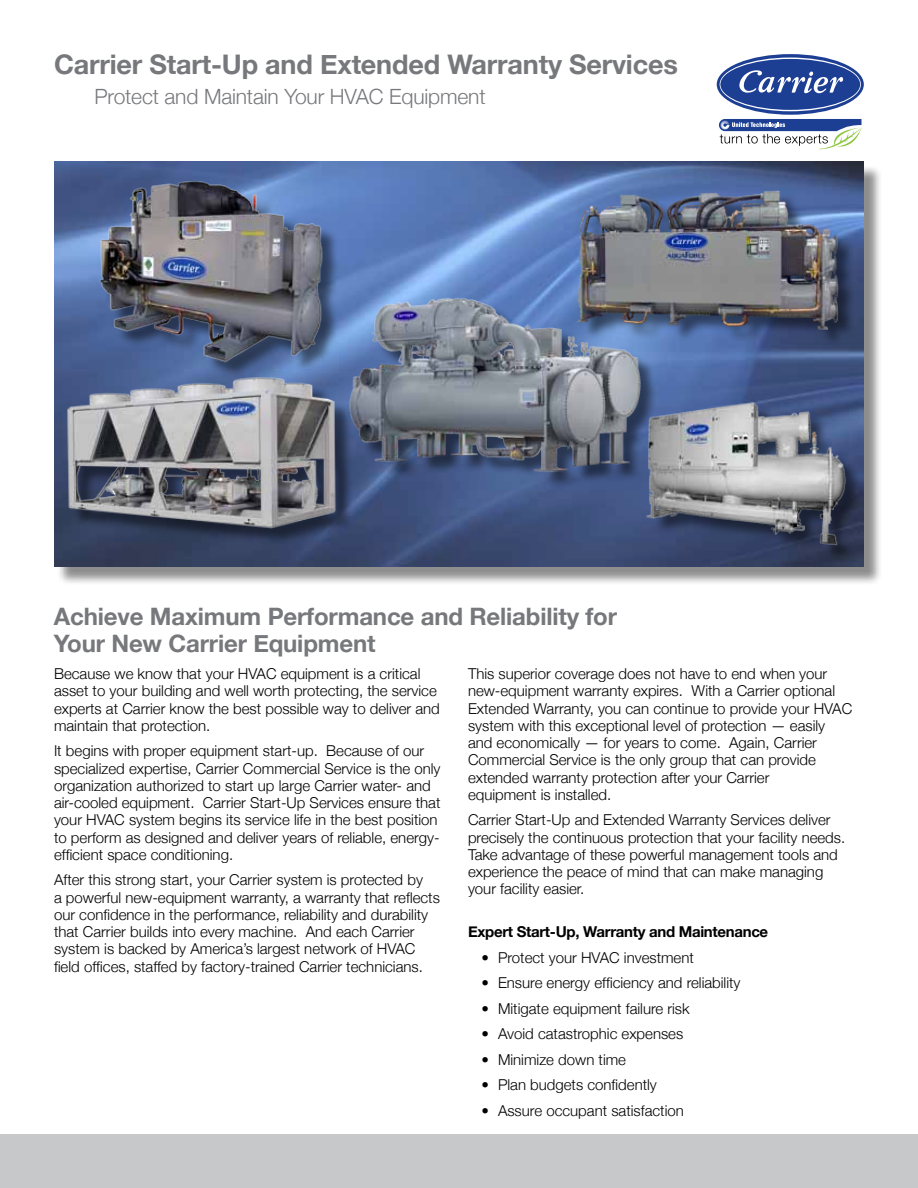
<style>
.page{position:relative;width:918px;height:1188px;background:#fff}
.page>*{position:absolute;margin:0;border:0;box-sizing:border-box;transform-origin:0 0}
.t1{font:700 27px "Helvetica Neue";letter-spacing:-.005em;color:#77787b}
.t2{font:700 24px/27px "Helvetica Neue";letter-spacing:-.005em;color:#77787b}
.t3{font:300 21px "Helvetica Neue";letter-spacing:-.005em;color:#77787b}
.t4{font:300 15px/17.2px "Helvetica Neue";color:#000}
.t5{font:700 15px "Helvetica Neue";letter-spacing:-.02em;color:#000}
</style>
<div class="page">
<div style="left:0;top:1134px;width:918px;height:54px;background:#c7c8ca"></div>
<svg style="left:719px;top:119px;width:143px;height:30px"></svg>
<svg style="left:717px;top:54px;width:147px;height:61px"></svg>
<svg style="left:720px;top:58px;width:141px;height:53px"></svg>
<div style="left:720px;top:59px;width:140px;height:51px;background:#1c3f94;border-radius:50%"></div>
<svg style="left:739px;top:70px;width:104px;height:23px"></svg>
<div style="left:56px;top:164px;width:826px;height:421px;background:#000;opacity:.5"></div>
<img style="left:54px;top:162px;width:810px;height:405px">
<img style="left:340px;top:272px;width:316px;height:223px">
<div style="left:650px;top:406px;width:213px;height:156px;background:#000;opacity:.5"></div>
<img style="left:643px;top:397px;width:205px;height:152px">
<img style="left:565px;top:179px;width:290px;height:167px">
<div style="left:70px;top:380px;width:284px;height:166px;background:#000;opacity:.5"></div>
<img style="left:63px;top:372px;width:277px;height:162px">
<div style="left:103px;top:184px;width:237px;height:195px;background:#000;opacity:.5"></div>
<img style="left:83px;top:166px;width:263px;height:205px">
<h1 class="t1" style="left:54px;top:48px;width:625px">Carrier Start-Up and Extended Warranty Services</h1>
<h3 class="t3" style="left:94px;top:84px;width:393px">Protect and Maintain Your HVAC Equipment</h3>
<h2 class="t2" style="left:54px;top:602px;width:565px">Achieve Maximum Performance and Reliability for<br>Your New Carrier Equipment</h2>
<p class="t4" style="left:54px;top:665px;width:387px">Because we know that your HVAC equipment is a critical asset to your building and well worth protecting, the service experts at Carrier know the best possible way to deliver and maintain that protection.</p>
<p class="t4" style="left:54px;top:742px;width:388px">It begins with proper equipment start-up. Because of our specialized expertise, Carrier Commercial Service is the only organization authorized to start up large Carrier water- and air-cooled equipment. Carrier Start-Up Services ensure that your HVAC system begins its service life in the best position to perform as designed and deliver years of reliable, energy&shy;efficient space conditioning.</p>
<p class="t4" style="left:54px;top:871px;width:387px">After this strong start, your Carrier system is protected by<br>a powerful new-equipment warranty, a warranty that reflects our confidence in the performance, reliability and durability that Carrier builds into every machine. And each Carrier system is backed by America’s largest network of HVAC field offices, staffed by factory-trained Carrier technicians.</p>
<p class="t4" style="left:468px;top:665px;width:386px">This superior coverage does not have to end when your new-equipment warranty expires. With a Carrier optional Extended Warranty, you can continue to provide your HVAC system with this exceptional level of protection — easily and economically — for years to come. Again, Carrier Commercial Service is the only group that can provide extended warranty protection after your Carrier<br>equipment is installed.</p>
<p class="t4" style="left:468px;top:811px;width:379px">Carrier Start-Up and Extended Warranty Services deliver precisely the continuous protection that your facility needs.<br>Take advantage of these powerful management tools and experience the peace of mind that can make managing your facility easier.</p>
<p class="t5" style="left:468px;top:922px;width:302px">Expert Start-Up, Warranty and Maintenance</p>
<p class="t4" style="left:482px;top:948px;width:214px">• Protect your HVAC investment</p>
<p class="t4" style="left:482px;top:974px;width:261px">• Ensure energy efficiency and reliability</p>
<p class="t4" style="left:482px;top:999px;width:210px">• Mitigate equipment failure risk</p>
<p class="t4" style="left:482px;top:1025px;width:203px">• Avoid catastrophic expenses</p>
<p class="t4" style="left:482px;top:1050px;width:146px">• Minimize down time</p>
<p class="t4" style="left:482px;top:1076px;width:177px">• Plan budgets confidently</p>
<p class="t4" style="left:482px;top:1101px;width:204px">• Assure occupant satisfaction</p>
</div>
